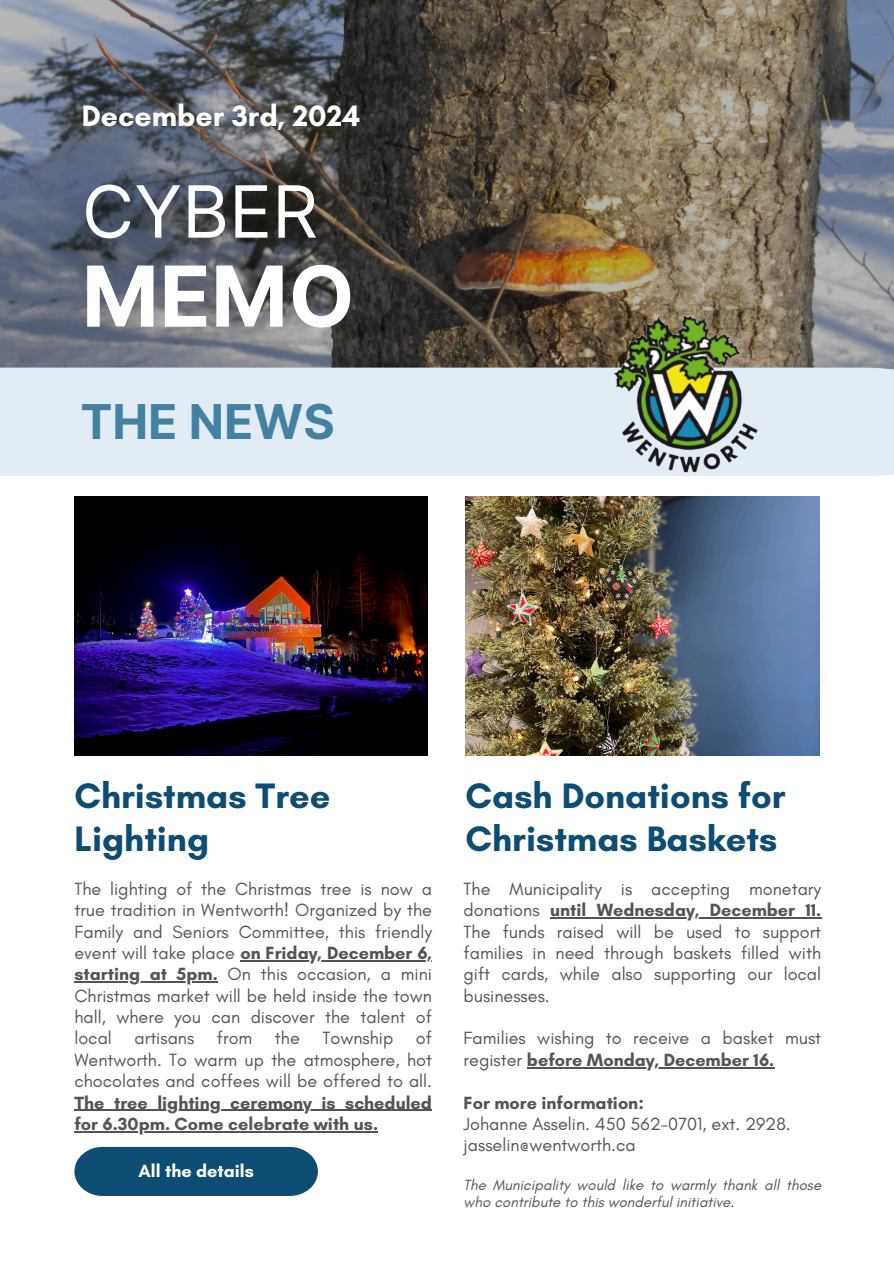
<style>
.page{position:relative;width:894px;height:1264px;background:#fff}
.page>*{position:absolute;margin:0;border:0;box-sizing:border-box;transform-origin:0 0}
.t1{font:700 84px "Inter";color:#fff}
.t2{font:72px "Inter";color:#fff}
.t3{font:700 48px "Inter";color:#4481a1}
.t4{font:700 36px/42.8px "Glacial Indifference";color:#0e4d73}
.t5{font:700 30px "Glacial Indifference";color:#fff}
.t6{font:18px/21.3px "Glacial Indifference";color:#545454;text-align:justify}
.t7{font:700 18px "Glacial Indifference";color:#545454}
.t8{font:700 18px "Glacial Indifference";color:#fff}
.t9{font:italic 15px/16.8px "Glacial Indifference";color:#545454}
.s1{font-weight:700}
</style>
<div class="page">
<img style="left:0;top:0;width:893px;height:367px">
<div style="left:0;top:367px;width:893px;height:109px;background:#e2ecf4"></div>
<img style="left:600px;top:306px;width:172px;height:170px">
<img style="left:74px;top:496px;width:354px;height:259px">
<hr style="left:240px;top:960px;width:192px;height:1px;background:#545454">
<hr style="left:74px;top:981px;width:144px;height:1px;background:#545454">
<hr style="left:74px;top:1109px;width:358px;height:1px;background:#545454">
<hr style="left:74px;top:1131px;width:304px;height:1px;background:#545454">
<img style="left:465px;top:496px;width:353px;height:259px">
<hr style="left:550px;top:917px;width:271px;height:1px;background:#545454">
<hr style="left:527px;top:1066px;width:247px;height:2px;background:#545454">
<svg style="left:74px;top:1146px;width:244px;height:49px"></svg>
<p class="t5" style="left:82px;top:98px;width:280px">December 3rd, 2024</p>
<h2 class="t2" style="left:82px;top:168px;width:238px">CYBER</h2>
<h5 class="t1" style="left:82px;top:246px;width:274px">MEMO</h5>
<h1 class="t3" style="left:80px;top:392px;width:256px">THE NEWS</h1>
<h4 class="t4" style="left:74px;top:774px;width:257px">Christmas Tree<br>Lighting</h4>
<p class="t6" style="left:74px;top:877px;width:359px">The lighting of the Christmas tree is now a true tradition in Wentworth! Organized by the Family and Seniors Committee, this friendly event will take place <span class="s1">on Friday, December 6,</span></p>
<p class="t6" style="left:74px;top:963px;width:359px"><span class="s1">starting at 5pm.</span> On this occasion, a mini Christmas market will be held inside the town hall, where you can discover the talent of local</p>
<p class="t6" style="left:74px;top:1027px;width:359px;text-indent:341px">of Wentworth. To warm up the atmosphere, hot chocolates and coffees will be offered to all.</p>
<p class="t7" style="left:74px;top:1091px;width:359px">The tree lighting ceremony is scheduled</p>
<h4 class="t7" style="left:74px;top:1112px;width:305px">for 6.30pm. Come celebrate with us.</h4>
<p class="t6" style="left:134px;top:1027px;width:61px">artisans</p>
<p class="t6" style="left:217px;top:1027px;width:37px">from</p>
<p class="t6" style="left:275px;top:1027px;width:26px">the</p>
<p class="t6" style="left:322px;top:1027px;width:72px">Township</p>
<p class="t8" style="left:138px;top:1160px;width:117px">All the details</p>
<p class="t4" style="left:465px;top:774px;width:321px">Cash Donations for<br>Christmas Baskets</p>
<p class="t6" style="left:463px;top:877px;width:359px">The Municipality is accepting monetary donations</p>
<h6 class="t6" style="left:463px;top:899px;width:359px;text-indent:87px"><span class="s1">until Wednesday, December 11.<br></span>The funds raised will be used to support families in need through baskets filled with gift cards, while also supporting our local businesses.</h6>
<h6 class="t6" style="left:463px;top:1027px;width:359px">Families wishing to receive a basket must register <span class="s1">before Monday, December 16.</span></h6>
<p class="t6" style="left:463px;top:1091px;width:328px"><span class="s1">For more information:<br></span>Johanne Asselin. 450 562-0701, ext. 2928.</p>
<p class="t6" style="left:463px;top:1134px;width:173px">jasselin@wentworth.ca</p>
<p class="t9" style="left:463px;top:1175px;width:359px">The Municipality would like to warmly thank all those who contribute to this wonderful initiative.</p>
</div>
